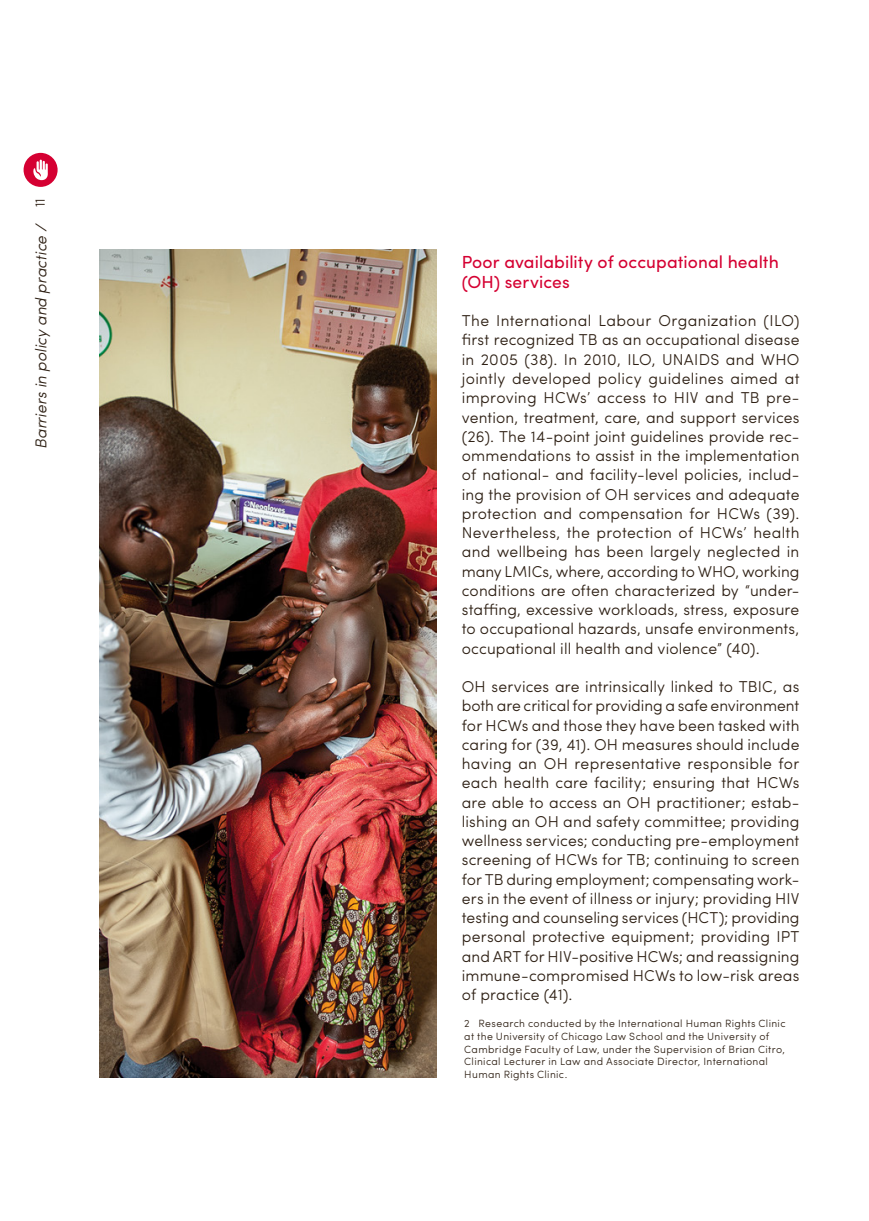
<style>
.page{position:relative;width:869px;height:1221px;background:#fff}
.page>*{position:absolute;margin:0;border:0;box-sizing:border-box;transform-origin:0 0}
.t1{font:17.5px/19.2px "Sofia Pro";letter-spacing:.005em;color:#d50032}
.t2{font:300 15.75px/19.2px "Sofia Pro";letter-spacing:.01em;color:#2e2014;text-align:justify}
.t3{font:italic 300 15.75px "Sofia Pro";color:#2e2014}
.t4{font:300 14px "Sofia Pro";color:#2e2014}
.t5{font:300 10.5px/12.6px "Sofia Pro";letter-spacing:.035em;color:#2e2014}
</style>
<div class="page">
<div style="left:23px;top:153px;width:35px;height:34px;background:#d50032;border-radius:50%"></div>
<svg style="left:33px;top:160px;width:15px;height:20px"></svg>
<img style="left:99px;top:249px;width:338px;height:828px">
<p class="t4" style="left:30px;top:207px;width:11px;rotate:-90deg">11</p>
<p class="t3" style="left:29px;top:449px;width:227px;rotate:-90deg">Barriers in policy and practice /</p>
<p class="t1" style="left:461px;top:251px;width:318px">Poor availability of occupational health (OH) services</p>
<p class="t2" style="left:461px;top:310px;width:339px">The International Labour Organization (ILO) first recognized TB as an occupational disease in 2005 (38). In 2010, ILO, UNAIDS and WHO jointly developed policy guidelines aimed at improving HCWs’ access to HIV and TB pre&shy;vention, treatment, care, and support services (26). The 14-point joint guidelines provide rec&shy;ommendations to assist in the implementation of national- and facility-level policies, includ&shy;ing the provision of OH services and adequate protection and compensation for HCWs (39).<br>Nevertheless, the protection of HCWs’ health and wellbeing has been largely neglected in many LMICs, where, according to WHO, working conditions are often characterized by “under&shy;staffing, excessive workloads, stress, exposure to occupational hazards, unsafe environments, occupational ill health and violence” (40).</p>
<p class="t2" style="left:461px;top:676px;width:339px">OH services are intrinsically linked to TBIC, as both are critical for providing a safe environment for HCWs and those they have been tasked with caring for (39, 41). OH measures should include having an OH representative responsible for each health care facility; ensuring that HCWs are able to access an OH practitioner; estab&shy;lishing an OH and safety committee; providing wellness services; conducting pre-employment screening of HCWs for TB; continuing to screen for TB during employment; compensating work&shy;ers in the event of illness or injury; providing HIV testing and counseling services (HCT); providing personal protective equipment; providing IPT and ART for HIV-positive HCWs; and reassigning immune-compromised HCWs to low-risk areas of practice (41).</p>
<p class="t5" style="left:464px;top:1016px;width:323px">2 Research conducted by the International Human Rights Clinic at the University of Chicago Law School and the University of Cambridge Faculty of Law, under the Supervision of Brian Citro, Clinical Lecturer in Law and Associate Director, International Human Rights Clinic.</p>
</div>
